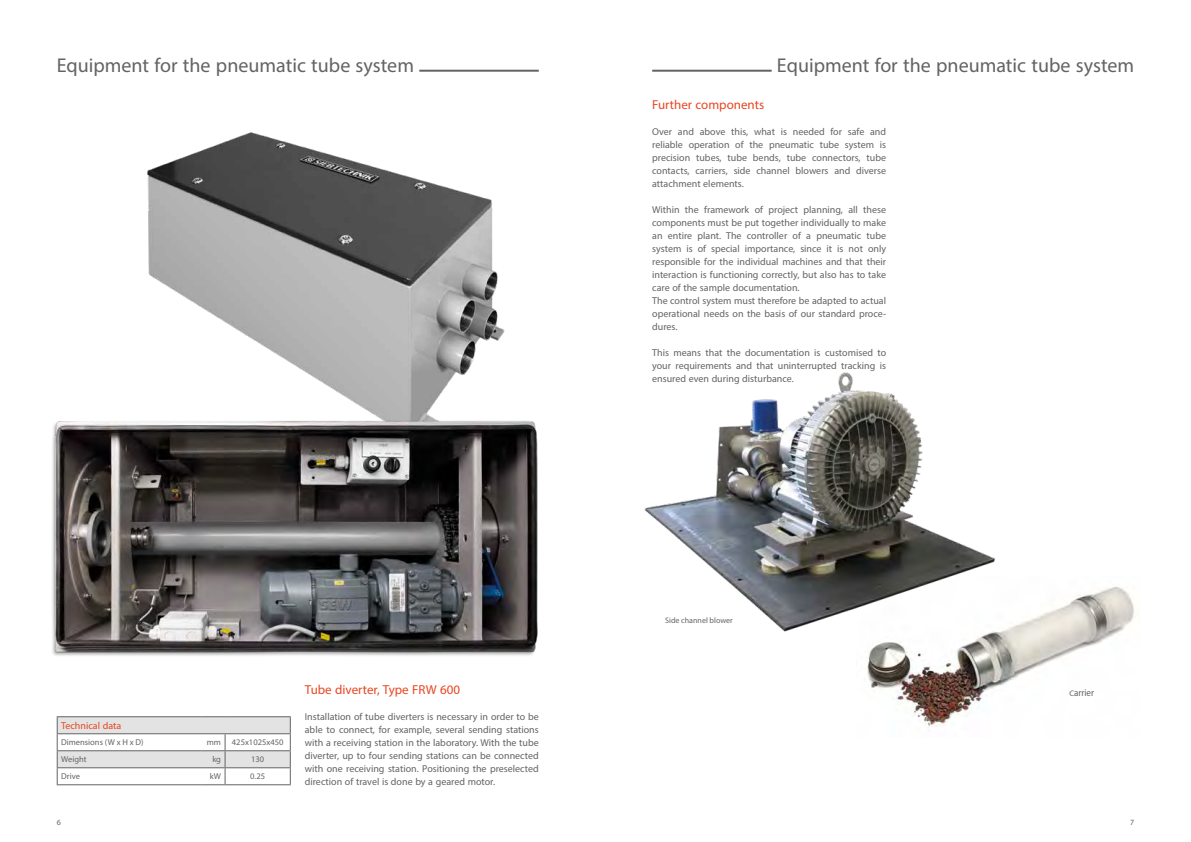
<style>
.page{position:relative;width:1191px;height:842px;background:#fff}
.page>*{position:absolute;margin:0;border:0;box-sizing:border-box;transform-origin:0 0}
.t1{font:20px "Myriad Pro";color:#646363}
.t2{font:13px "Myriad Pro";color:#e84621}
.t3{font:10px/13px "Myriad Pro";color:#646363;text-align:justify}
.t4{font:10px "Myriad Pro";color:#e84621}
.t5{font:10px "Myriad Pro";color:#646363;scale:.9 1}
.t6{font:8.5px "Myriad Pro";color:#646363}
.t7{font:8px "Myriad Pro";color:#646363}
.s1{font-size:8px}
</style>
<div class="page">
<img style="left:867px;top:586px;width:273px;height:141px">
<img style="left:147px;top:132px;width:358px;height:232px">
<img style="left:52px;top:364px;width:486px;height:383px">
<img style="left:644px;top:372px;width:408px;height:268px">
<svg style="left:57px;top:716px;width:234px;height:69px"></svg>
<hr style="left:225px;top:733px;width:66px;height:1px;background:#646363">
<hr style="left:419px;top:70px;width:120px;height:2px;background:#646363">
<hr style="left:652px;top:70px;width:119px;height:2px;background:#646363">
<h1 class="t1" style="left:57px;top:53px;width:359px">Equipment for the pneumatic tube system</h1>
<h1 class="t1" style="left:777px;top:53px;width:359px">Equipment for the pneumatic tube system</h1>
<h2 class="t2" style="left:652px;top:97px;width:113px">Further components</h2>
<p class="t3" style="left:652px;top:125px;width:235px">Over and above this, what is needed for safe and reliable operation of the pneumatic tube system is precision tubes, tube bends, tube connectors, tube contacts, carriers, side channel blowers and diverse attachment elements.</p>
<p class="t3" style="left:652px;top:203px;width:235px;text-align:left">Within the framework of project planning, all these components must be put together individually to make an entire plant. The controller of a pneumatic tube system is of special importance, since it is not only responsible for the individual machines and that their interaction is functioning correctly, but also has to take care of the sample documentation.<br>The control system must therefore be adapted to actual operational needs on the basis of our standard proce&shy;dures.</p>
<p class="t3" style="left:652px;top:346px;width:235px">This means that the documentation is customised to your requirements and that uninterrupted tracking is ensured even during disturbance.</p>
<p class="t4" style="left:61px;top:719px;width:62px">Technical data</p>
<p class="t6" style="left:61px;top:737px;width:84px">Dimensions (W x H x D)</p>
<p class="t6" style="left:207px;top:737px;width:16px">mm</p>
<p class="t6" style="left:232px;top:737px;width:53px">425x1025x450</p>
<p class="t6" style="left:61px;top:754px;width:27px">Weight</p>
<p class="t6" style="left:212px;top:754px;width:10px">kg</p>
<p class="t6" style="left:251px;top:754px;width:15px">130</p>
<p class="t6" style="left:61px;top:771px;width:20px">Drive</p>
<p class="t6" style="left:210px;top:771px;width:13px">kW</p>
<p class="t6" style="left:250px;top:771px;width:16px">0.25</p>
<h2 class="t2" style="left:305px;top:682px;width:157px">Tube diverter, Type FRW 600</h2>
<p class="t3" style="left:305px;top:710px;width:235px">Installation of tube diverters is necessary in order to be able to connect, for example, several sending stations with a receiving station in the laboratory. With the tube diverter, up to four sending stations can be connected with one receiving station. Positioning the preselected direction of travel is done by a geared motor.</p>
<p class="t7" style="left:665px;top:615px;width:69px">Side channel blower</p>
<p class="t5" style="left:1069px;top:687px;width:29px"><span class="s1">C</span>arrier</p>
<p class="t7" style="left:57px;top:817px;width:6px">6</p>
<p class="t7" style="left:1130px;top:817px;width:6px">7</p>
</div>
